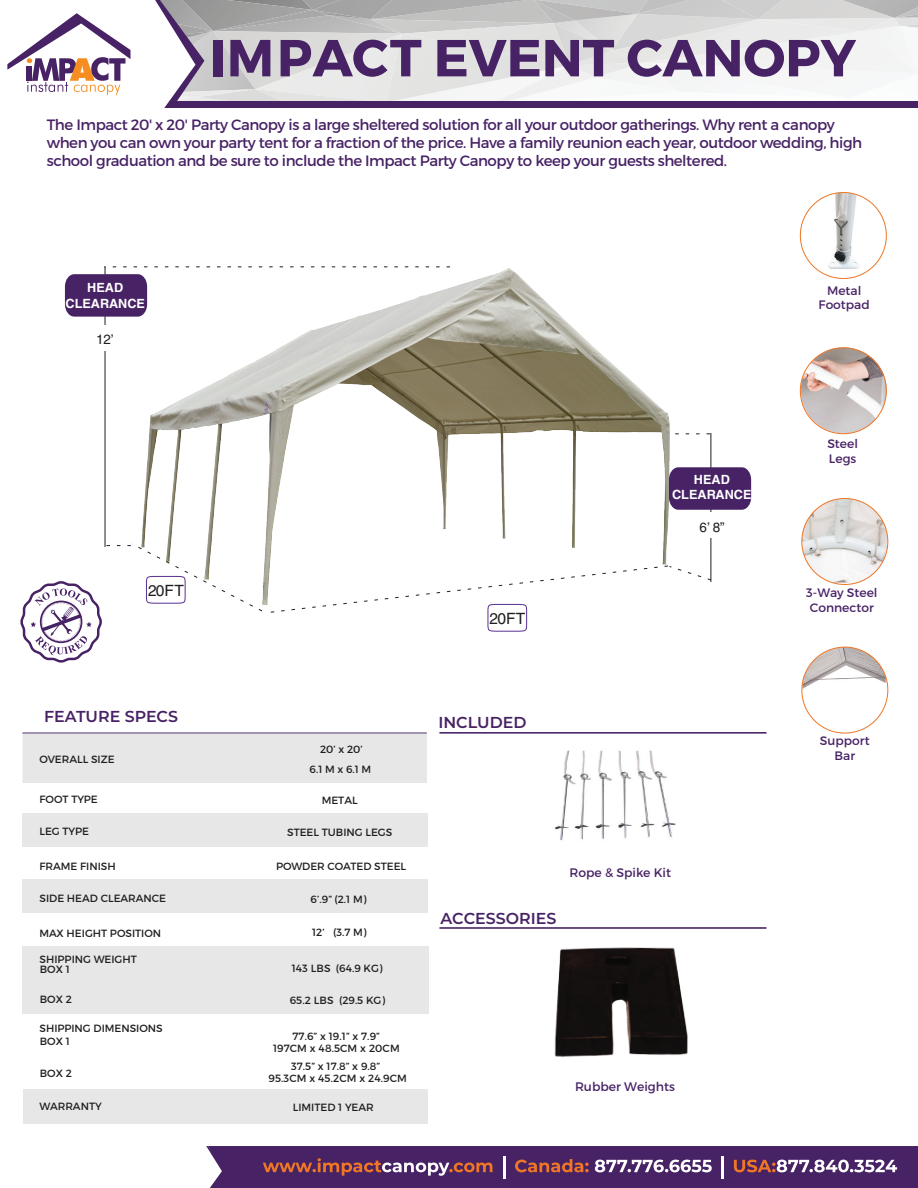
<style>
.page{position:relative;width:918px;height:1188px;background:#fff}
.page>*{position:absolute;margin:0;border:0;box-sizing:border-box;transform-origin:0 0}
.t1{font:700 52.05px "Montserrat";color:#472265}
.t2{font:600 15.9px "Montserrat";color:#472265}
.t3{font:15.6px "Helvetica LT Std";color:#201d1e}
.t4{font:15px/18px "Montserrat";letter-spacing:-.03em;color:#472265}
.t5{font:13.5px "Helvetica LT Std";color:#201d1e}
.t6{font:700 12.75px/15.3px "Helvetica LT Std";color:#fff;text-align:center}
.t7{font:12.45px "Montserrat";color:#472265}
.t8{font:12.3px/14.7px "Montserrat";color:#472265;text-align:center}
.t9{font:10.5px/20.1px "Montserrat";color:#201d1e;text-align:center}
</style>
<div class="page">
<img style="left:109px;top:267px;width:591px;height:466px">
<hr style="left:710px;top:433px;width:1px;height:149px;background:#201d1e">
<div style="left:693px;top:513px;width:39px;height:25px;background:#fff"></div>
<svg style="left:155px;top:0;width:763px;height:108px"></svg>
<div style="left:170px;top:102px;width:748px;height:6px;background:#472265"></div>
<svg style="left:206px;top:1146px;width:712px;height:42px;background:#5c366c"></svg>
<hr style="left:503px;top:1156px;width:3px;height:22px;background:#fff">
<hr style="left:721px;top:1156px;width:3px;height:22px;background:#fff">
<svg style="left:7px;top:13px;width:123px;height:82px"></svg>
<div style="left:23px;top:733px;width:404px;height:50px;background:#e6e7e6"></div>
<div style="left:23px;top:813px;width:405px;height:33px;background:#e6e7e6"></div>
<div style="left:23px;top:880px;width:405px;height:33px;background:#e6e7e6"></div>
<div style="left:23px;top:946px;width:406px;height:68px;background:#e6e7e6"></div>
<div style="left:23px;top:1089px;width:404px;height:35px;background:#e6e7e6"></div>
<img style="left:555px;top:947px;width:133px;height:110px">
<hr style="left:439px;top:732px;width:327px;height:2px;background:#472265">
<hr style="left:439px;top:927px;width:327px;height:2px;background:#472265">
<hr style="left:105px;top:267px;width:1px;height:280px;background:#201d1e">
<svg style="left:65px;top:274px;width:82px;height:43px;background:#4e2a6b"></svg>
<svg style="left:669px;top:467px;width:82px;height:43px;background:#4e2a6b"></svg>
<div style="left:87px;top:325px;width:39px;height:26px;background:#fff"></div>
<svg style="left:104px;top:266px;width:346px;height:1px"></svg>
<svg style="left:669px;top:433px;width:41px;height:1px"></svg>
<img style="left:804px;top:193px;width:82px;height:79px">
<img style="left:801px;top:348px;width:86px;height:85px;border-radius:42px">
<img style="left:803px;top:498px;width:85px;height:85px">
<img style="left:803px;top:647px;width:83px;height:86px">
<img style="left:554px;top:750px;width:122px;height:90px">
<svg style="left:20px;top:543px;width:692px;height:122px"></svg>
<h1 class="t1" style="left:210px;top:26px;width:647px">IMPACT EVENT CANOPY</h1>
<p class="t4" style="left:47px;top:115px;width:817px">The Impact 20' x 20' Party Canopy is a large sheltered solution for all your outdoor gatherings. Why rent a canopy when you can own your party tent for a fraction of the price. Have a family reunion each year, outdoor wedding, high school graduation and be sure to include the Impact Party Canopy to keep your guests sheltered.</p>
<p class="t6" style="left:66px;top:280px;width:81px">HEAD<br>CLEARANCE</p>
<p class="t5" style="left:96px;top:332px;width:19px">12’</p>
<p class="t8" style="left:819px;top:283px;width:53px">Metal<br>Footpad</p>
<p class="t8" style="left:827px;top:436px;width:32px;text-align:left">Steel<br>Legs</p>
<p class="t6" style="left:672px;top:472px;width:81px">HEAD<br>CLEARANCE</p>
<p class="t5" style="left:700px;top:519px;width:27px">6’ 8”</p>
<h3 class="t3" style="left:148px;top:582px;width:37px">20FT</h3>
<h3 class="t3" style="left:490px;top:610px;width:37px">20FT</h3>
<p class="t8" style="left:806px;top:585px;width:73px;text-align:left">3-Way Steel<br>Connector</p>
<h2 class="t2" style="left:44px;top:705px;width:135px">FEATURE SPECS</h2>
<h2 class="t2" style="left:438px;top:711px;width:90px">INCLUDED</h2>
<p class="t9" style="left:40px;top:749px;width:77px">OVERALL SIZE</p>
<p class="t9" style="left:310px;top:739px;width:63px">20’ x 20’<br>6.1 M x 6.1 M</p>
<p class="t8" style="left:820px;top:734px;width:51px">Support<br>Bar</p>
<p class="t9" style="left:40px;top:789px;width:60px">FOOT TYPE</p>
<p class="t9" style="left:322px;top:791px;width:38px">METAL</p>
<p class="t9" style="left:40px;top:821px;width:51px">LEG TYPE</p>
<p class="t9" style="left:287px;top:822px;width:107px">STEEL TUBING LEGS</p>
<p class="t9" style="left:40px;top:856px;width:78px">FRAME FINISH</p>
<p class="t9" style="left:276px;top:856px;width:132px">POWDER COATED STEEL</p>
<p class="t7" style="left:570px;top:865px;width:103px">Rope &amp; Spike Kit</p>
<p class="t9" style="left:40px;top:888px;width:128px">SIDE HEAD CLEARANCE</p>
<p class="t9" style="left:311px;top:889px;width:57px">6’.9” (2.1 M)</p>
<h2 class="t2" style="left:440px;top:907px;width:118px">ACCESSORIES</h2>
<p class="t9" style="left:40px;top:923px;width:123px">MAX HEIGHT POSITION</p>
<p class="t9" style="left:312px;top:922px;width:56px">12’ (3.7 M)</p>
<p class="t9" style="left:40px;top:949px;width:99px">SHIPPING WEIGHT</p>
<p class="t9" style="left:40px;top:959px;width:31px">BOX 1</p>
<p class="t9" style="left:40px;top:990px;width:34px">BOX 2</p>
<p class="t9" style="left:40px;top:1022px;width:125px;line-height:12.5px;text-align:left">SHIPPING DIMENSIONS<br>BOX 1</p>
<p class="t9" style="left:292px;top:958px;width:92px">143 LBS (64.9 KG)</p>
<p class="t9" style="left:290px;top:990px;width:97px">65.2 LBS (29.5 KG)</p>
<p class="t9" style="left:273px;top:1038px;width:128px">197CM x 48.5CM x 20CM</p>
<p class="t9" style="left:293px;top:1026px;width:89px">77.6” x 19.1” x 7.9”</p>
<p class="t9" style="left:40px;top:1063px;width:34px">BOX 2</p>
<p class="t9" style="left:291px;top:1056px;width:91px">37.5” x 17.8” x 9.8”</p>
<p class="t9" style="left:269px;top:1068px;width:140px">95.3CM x 45.2CM x 24.9CM</p>
<p class="t7" style="left:575px;top:1079px;width:101px">Rubber Weights</p>
<p class="t9" style="left:40px;top:1096px;width:64px">WARRANTY</p>
<p class="t9" style="left:293px;top:1098px;width:83px">LIMITED 1 YEAR</p>
</div>
